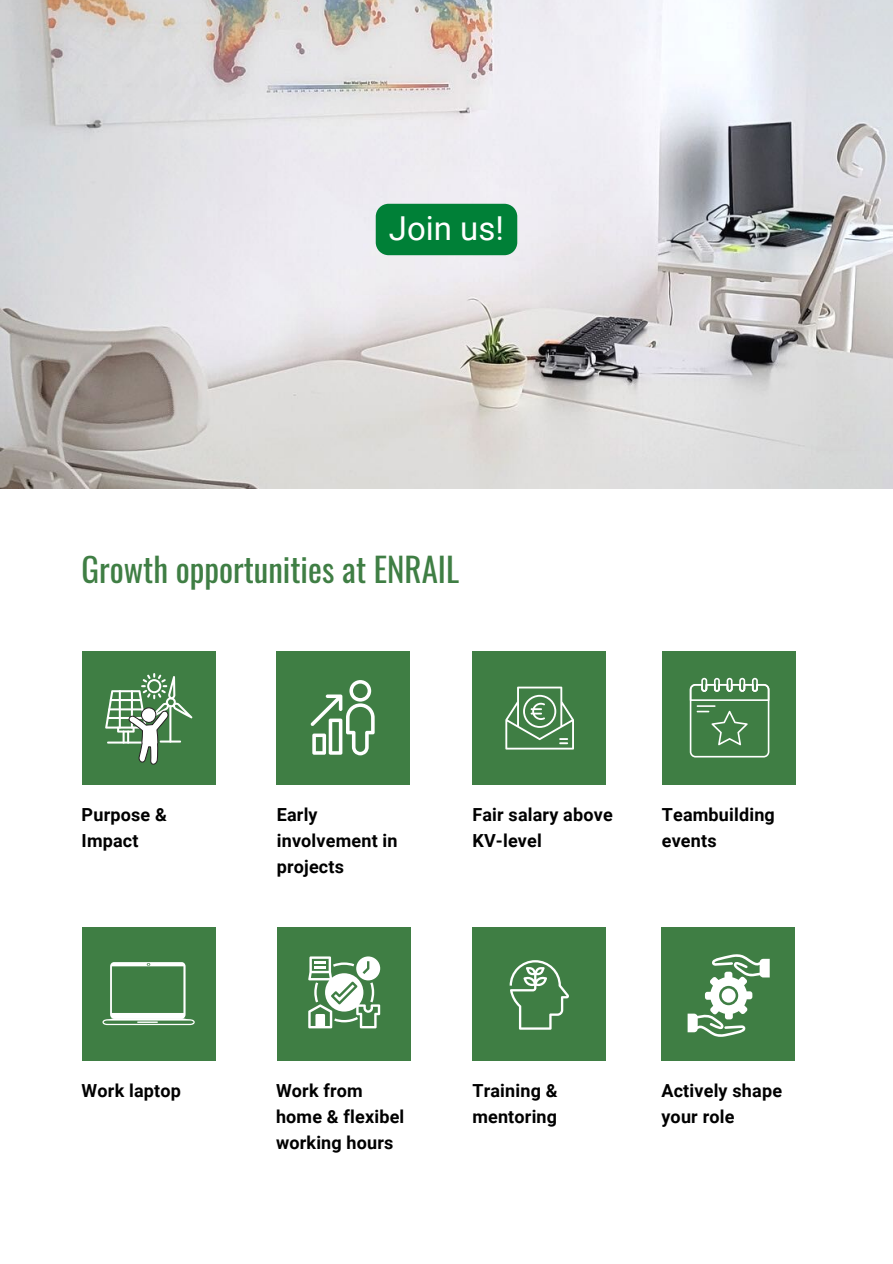
<style>
.page{position:relative;width:893px;height:1264px;background:#fff}
.page>*{position:absolute;margin:0;border:0;box-sizing:border-box;transform-origin:0 0}
.t1{font:33px "Oswald";color:#3f7e44}
.t2{font:33px "Roboto";color:#fff}
.t3{font:700 18px/25.8px "Roboto";letter-spacing:.01em;color:#000}
</style>
<div class="page">
<img style="left:0;top:0;width:892px;height:488px">
<div style="left:376px;top:204px;width:141px;height:51px;background:#008037"></div>
<div style="left:82px;top:651px;width:133px;height:133px;background:#3f7e44"></div>
<div style="left:82px;top:927px;width:133px;height:133px;background:#3f7e44"></div>
<div style="left:277px;top:927px;width:134px;height:133px;background:#3f7e44"></div>
<div style="left:472px;top:927px;width:134px;height:133px;background:#3f7e44"></div>
<div style="left:661px;top:927px;width:134px;height:133px;background:#3f7e44"></div>
<div style="left:276px;top:651px;width:134px;height:133px;background:#3f7e44"></div>
<svg style="left:102px;top:962px;width:93px;height:63px"></svg>
<svg style="left:308px;top:956px;width:72px;height:72px"></svg>
<svg style="left:509px;top:960px;width:60px;height:69px"></svg>
<svg style="left:105px;top:673px;width:88px;height:91px"></svg>
<svg style="left:687px;top:954px;width:82px;height:82px"></svg>
<svg style="left:310px;top:680px;width:64px;height:75px"></svg>
<div style="left:661px;top:651px;width:134px;height:133px;background:#3f7e44"></div>
<div style="left:472px;top:651px;width:134px;height:133px;background:#3f7e44"></div>
<svg style="left:505px;top:686px;width:69px;height:63px"></svg>
<svg style="left:689px;top:678px;width:80px;height:79px"></svg>
<h1 class="t2" style="left:389px;top:209px;width:116px">Join us!</h1>
<h1 class="t1" style="left:82px;top:543px;width:379px">Growth opportunities at ENRAIL</h1>
<p class="t3" style="left:82px;top:801px;width:87px">Purpose &amp;<br>Impact</p>
<p class="t3" style="left:661px;top:801px;width:114px">Teambuilding events</p>
<p class="t3" style="left:277px;top:801px;width:122px">Early involvement in projects</p>
<p class="t3" style="left:472px;top:801px;width:142px">Fair salary above<br>KV-level</p>
<p class="t3" style="left:82px;top:1077px;width:101px">Work laptop</p>
<p class="t3" style="left:276px;top:1077px;width:130px">Work from home &amp; flexibel working hours</p>
<p class="t3" style="left:472px;top:1077px;width:87px">Training &amp; mentoring</p>
<p class="t3" style="left:661px;top:1077px;width:122px">Actively shape your role</p>
</div>
